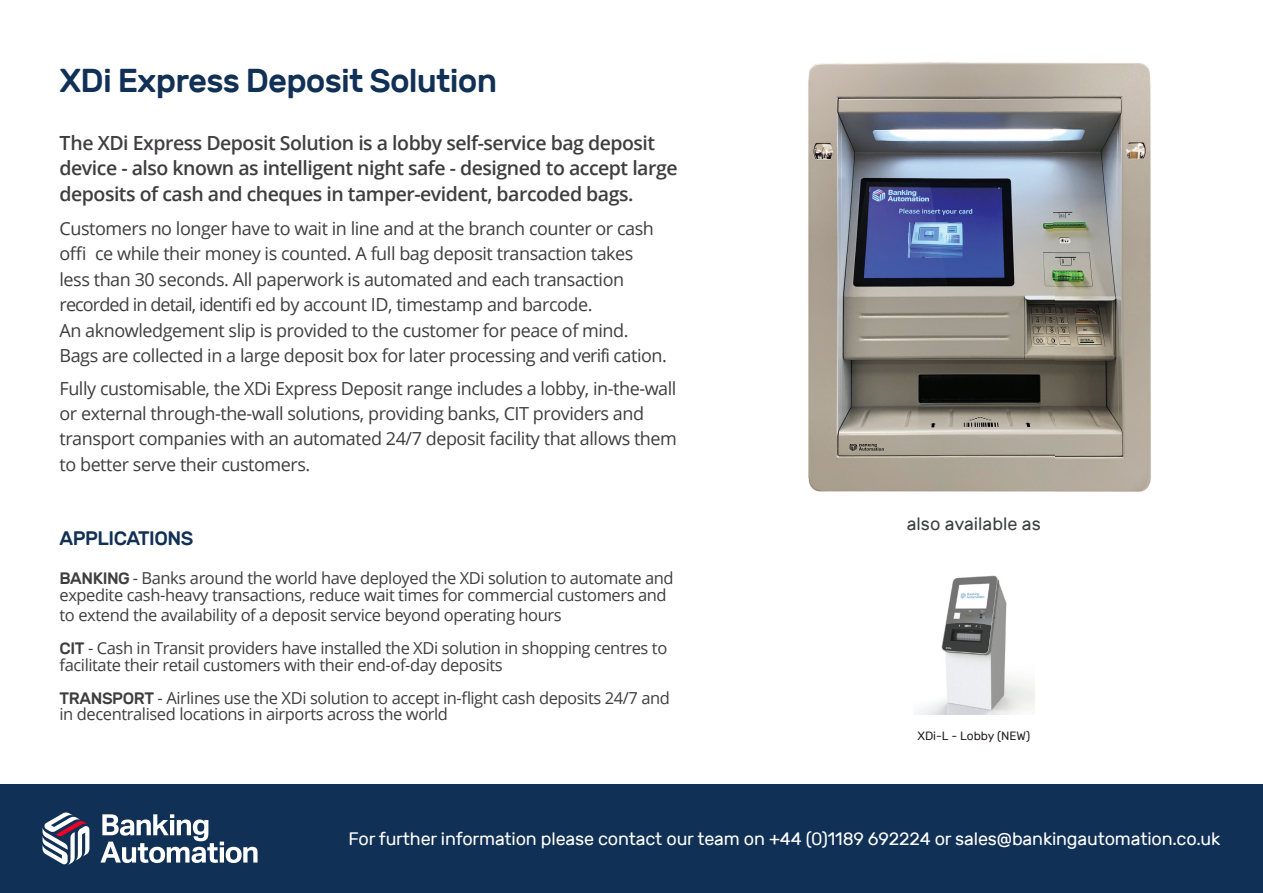
<style>
.page{position:relative;width:1263px;height:893px;background:#fff}
.page>*{position:absolute;margin:0;border:0;box-sizing:border-box;transform-origin:0 0}
.t1{font:500 33px "Rubik";letter-spacing:-.025em;color:#113056}
.t2{font:600 19.5px/25.5px "Open Sans";letter-spacing:-.025em;color:#3e3e3f}
.t3{font:500 19.5px "Rubik";letter-spacing:-.025em;color:#113056}
.t4{font:18px/25.5px "Open Sans";letter-spacing:-.025em;color:#3e3e3f}
.t5{font:18px "Rubik";letter-spacing:-.01em;color:#fff}
.t6{font:18px "Rubik";color:#3d3f40}
.t7{font:16.5px/33px "Open Sans";letter-spacing:-.025em;color:#3e3e3f}
.t8{font:12px "Rubik";color:#231f20}
.s1{color:#413f41}
.s2{font-family:"Rubik";font-weight:500}
</style>
<div class="page">
<img style="left:808px;top:62px;width:343px;height:430px">
<div style="left:0;top:784px;width:1263px;height:109px;background:#113056"></div>
<svg style="left:43px;top:812px;width:46px;height:53px"></svg>
<svg style="left:100px;top:814px;width:157px;height:49px"></svg>
<img style="left:914px;top:575px;width:121px;height:139px">
<h1 class="t1" style="left:60px;top:62px;width:439px">XDi Express Deposit Solution</h1>
<p class="t2" style="left:60px;top:129px;width:620px">T<span class="s1">he XDi Express Deposit Solution</span> is a lobby self-service bag deposit device - also known as intelligent night safe - designed to accept large deposits of cash and cheques in tamper-evident, barcoded bags.</p>
<p class="t4" style="left:60px;top:215px;width:609px">Customers no longer have to wait in line and at the branch counter or cash offi ce while their money is counted. A full bag deposit transaction takes less than 30 seconds. All paperwork is automated and each transaction recorded in detail, identifi ed by account ID, timestamp and barcode.<br>An aknowledgement slip is provided to the customer for peace of mind.<br>Bags are collected in a large deposit box for later processing and verifi cation.</p>
<p class="t4" style="left:60px;top:375px;width:619px">Fully customisable, the XDi <span class="s1">Express Deposit</span> range includes a lobby, in-the-wall or external through-the-wall solutions, providing banks, CIT providers and transport companies with an automated 24/7 deposit facility that allows them to better serve their customers.</p>
<p class="t3" style="left:60px;top:528px;width:135px">APPLICATIONS</p>
<p class="t7" style="left:60px;top:569px;width:616px;line-height:17.2px"><span class="s2">BANKING</span> - Banks around the world have deployed the XDi solution to automate and expedite cash-heavy transactions, reduce wait times for commercial customers and</p>
<p class="t7" style="left:60px;top:598px;width:609px">to extend the availability of a deposit service beyond operating hours<br><span class="s2">CIT</span> - Cash in Transit providers have installed the XDi solution in shopping centres to</p>
<p class="t7" style="left:60px;top:648px;width:612px">facilitate their retail customers with their end-of-day deposits<br><span class="s2">TRANSPORT</span> - Airlines use the XDi solution to accept in-flight cash deposits 24/7 and</p>
<p class="t7" style="left:60px;top:697px;width:390px">in decentralised locations in airports across the world</p>
<p class="t6" style="left:907px;top:514px;width:136px">also available as</p>
<p class="t8" style="left:917px;top:729px;width:114px">XDi-L - Lobby (NEW)</p>
<p class="t5" style="left:349px;top:828px;width:873px">For further information please contact our team on +44 (0)1189 692224 or sales@bankingautomation.co.uk</p>
</div>
